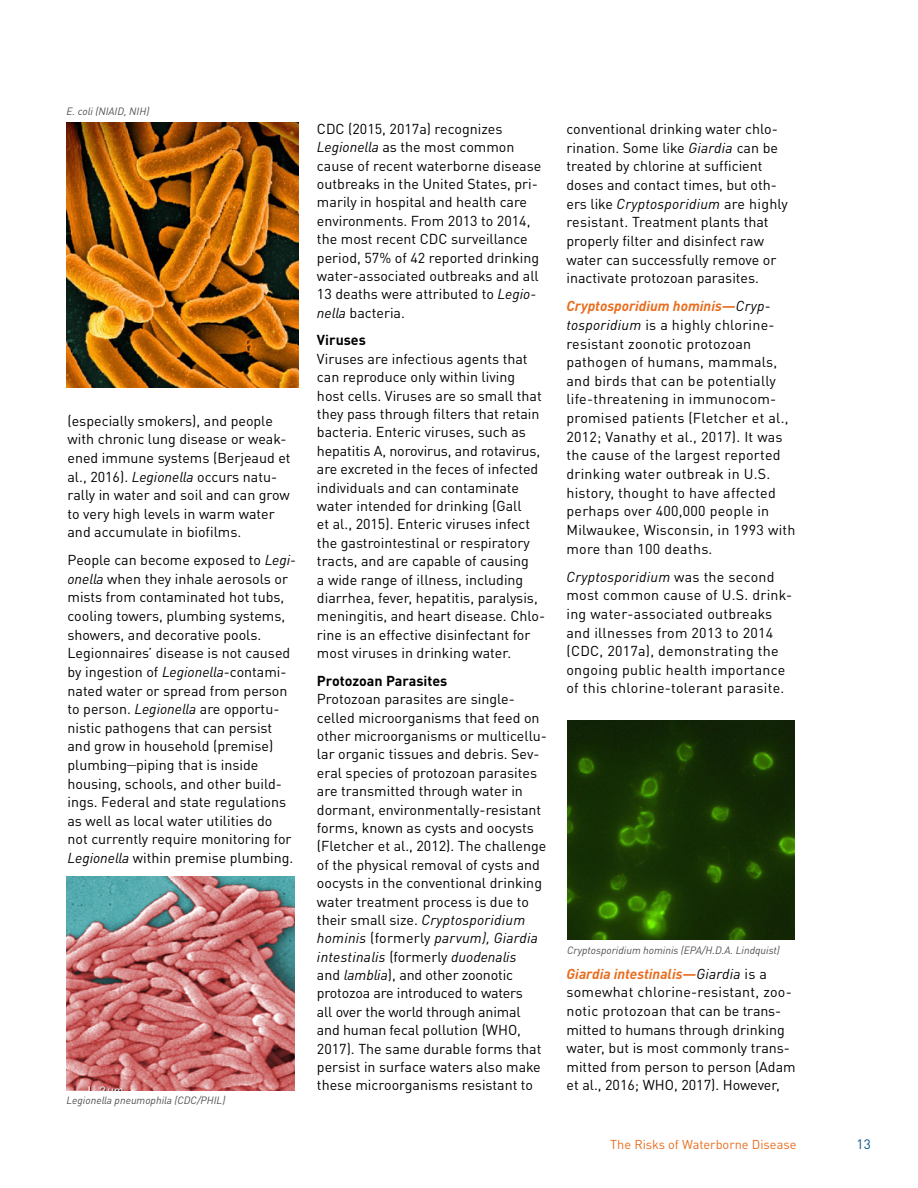
<style>
.page{position:relative;width:918px;height:1188px;background:#fff}
.page>*{position:absolute;margin:0;border:0;box-sizing:border-box;transform-origin:0 0}
.t1{font:14.25px/18.5px "DINOT";color:#000}
.t2{font:14.25px/18.6px "DINOT";letter-spacing:.02em;color:#000}
.t3{font:700 14.25px "DINOT";color:#000}
.t4{font:13.5px "DINOT";color:#005488}
.t5{font:12.75px "DINOT";color:#e86d1f}
.t6{font:italic 10.5px "DINOT";color:#4d4d4f}
.s1{font-style:italic}
.s2{font-family:"Courier New";font-size:15px}
.s3{font-weight:700;font-style:italic;color:#e86d1f}
</style>
<div class="page">
<img style="left:567px;top:720px;width:228px;height:219px">
<img style="left:67px;top:122px;width:232px;height:266px">
<img style="left:67px;top:877px;width:227px;height:213px">
<p class="t6" style="left:67px;top:105px;width:84px">E. coli (NIAID, NIH)</p>
<p class="t1" style="left:68px;top:411px;width:225px">(especially smokers), and people with chronic lung disease or weak&shy;ened immune systems (Berjeaud et al., 2016). <span class="s1">Legionella</span> occurs natu&shy;rally in water and soil and can grow to very high levels in warm water and accumulate in biofilms.</p>
<p class="t1" style="left:67px;top:551px;width:230px">People can become exposed to <span class="s1">Legi&shy;onella</span> when they inhale aerosols or mists from contaminated hot tubs, cooling towers, plumbing systems, showers, and decorative pools.<br>Legionnaires’ disease is not caused by ingestion of <span class="s1">Legionella</span>-contami&shy;nated water or spread from person to person. <span class="s1">Legionella</span> are opportu&shy;nistic pathogens that can persist and grow in household (premise) plumbing<span class="s2">—</span>piping that is inside housing, schools, and other build&shy;ings. Federal and state regulations as well as local water utilities do not currently require monitoring for <span class="s1">Legionella</span> within premise plumbing.</p>
<p class="t6" style="left:67px;top:1094px;width:160px">Legionella pneumophila (CDC/PHIL)</p>
<p class="t1" style="left:317px;top:119px;width:226px">CDC (2015, 2017a) recognizes<br><span class="s1">Legionella</span> as the most common cause of recent waterborne disease outbreaks in the United States, pri&shy;marily in hospital and health care environments. From 2013 to 2014, the most recent CDC surveillance period, 57% of 42 reported drinking water-associated outbreaks and all<br>13 deaths were attributed to <span class="s1">Legio&shy;nella</span> bacteria.</p>
<p class="t3" style="left:317px;top:331px;width:50px">Viruses</p>
<p class="t1" style="left:317px;top:349px;width:230px">Viruses are infectious agents that can reproduce only within living host cells. Viruses are so small that they pass through filters that retain bacteria. Enteric viruses, such as hepatitis A, norovirus, and rotavirus, are excreted in the feces of infected individuals and can contaminate water intended for drinking (Gall<br>et al., 2015). Enteric viruses infect the gastrointestinal or respiratory tracts, and are capable of causing<br>a wide range of illness, including diarrhea, fever, hepatitis, paralysis, meningitis, and heart disease. Chlo&shy;rine is an effective disinfectant for most viruses in drinking water.</p>
<p class="t3" style="left:317px;top:671px;width:132px">Protozoan Parasites</p>
<p class="t1" style="left:317px;top:690px;width:232px">Protozoan parasites are single&shy;celled microorganisms that feed on other microorganisms or multicellu&shy;lar organic tissues and debris. Sev&shy;eral species of protozoan parasites are transmitted through water in dormant, environmentally-resistant forms, known as cysts and oocysts (Fletcher et al., 2012). The challenge of the physical removal of cysts and oocysts in the conventional drinking water treatment process is due to their small size. <span class="s1">Cryptosporidium hominis</span> (formerly <span class="s1">parvum), Giardia intestinalis</span> (formerly <span class="s1">duodenalis<br></span>and <span class="s1">lamblia</span>), and other zoonotic protozoa are introduced to waters<br>all over the world through animal and human fecal pollution (WHO, 2017). The same durable forms that persist in surface waters also make these microorganisms resistant to</p>
<p class="t1" style="left:567px;top:119px;width:223px">conventional drinking water chlo&shy;rination. Some like <span class="s1">Giardia</span> can be treated by chlorine at sufficient doses and contact times, but oth&shy;ers like <span class="s1">Cryptosporidium</span> are highly resistant. Treatment plants that properly filter and disinfect raw water can successfully remove or inactivate protozoan parasites.</p>
<p class="t2" style="left:567px;top:297px;width:231px"><span class="s3">Cryptosporidium hominis—</span><span class="s1">Cryp&shy;tosporidium</span> is a highly chlorine&shy;resistant zoonotic protozoan pathogen of humans, mammals, and birds that can be potentially life-threatening in immunocom&shy;promised patients (Fletcher et al.,<br>2012; Vanathy et al., 2017). It was the cause of the largest reported drinking water outbreak in U.S. history, thought to have affected perhaps over 400,000 people in<br>Milwaukee, Wisconsin, in 1993 with more than 100 deaths.</p>
<p class="t2" style="left:567px;top:567px;width:227px"><span class="s1">Cryptosporidium</span> was the second most common cause of U.S. drink&shy;ing water-associated outbreaks and illnesses from 2013 to 2014 (CDC, 2017a), demonstrating the ongoing public health importance of this chlorine-tolerant parasite.</p>
<p class="t6" style="left:567px;top:944px;width:214px">Cryptosporidium hominis (EPA/H.D.A. Lindquist)</p>
<p class="t1" style="left:567px;top:964px;width:231px"><span class="s3">Giardia intestinalis—</span><span class="s1">Giardia</span> is a somewhat chlorine-resistant, zoo&shy;notic protozoan that can be trans&shy;mitted to humans through drinking water, but is most commonly trans&shy;mitted from person to person (Adam et al., 2016; WHO, 2017). However,</p>
<p class="t5" style="left:610px;top:1136px;width:188px">The Risks of Waterborne Disease</p>
<p class="t4" style="left:857px;top:1135px;width:16px">13</p>
</div>
